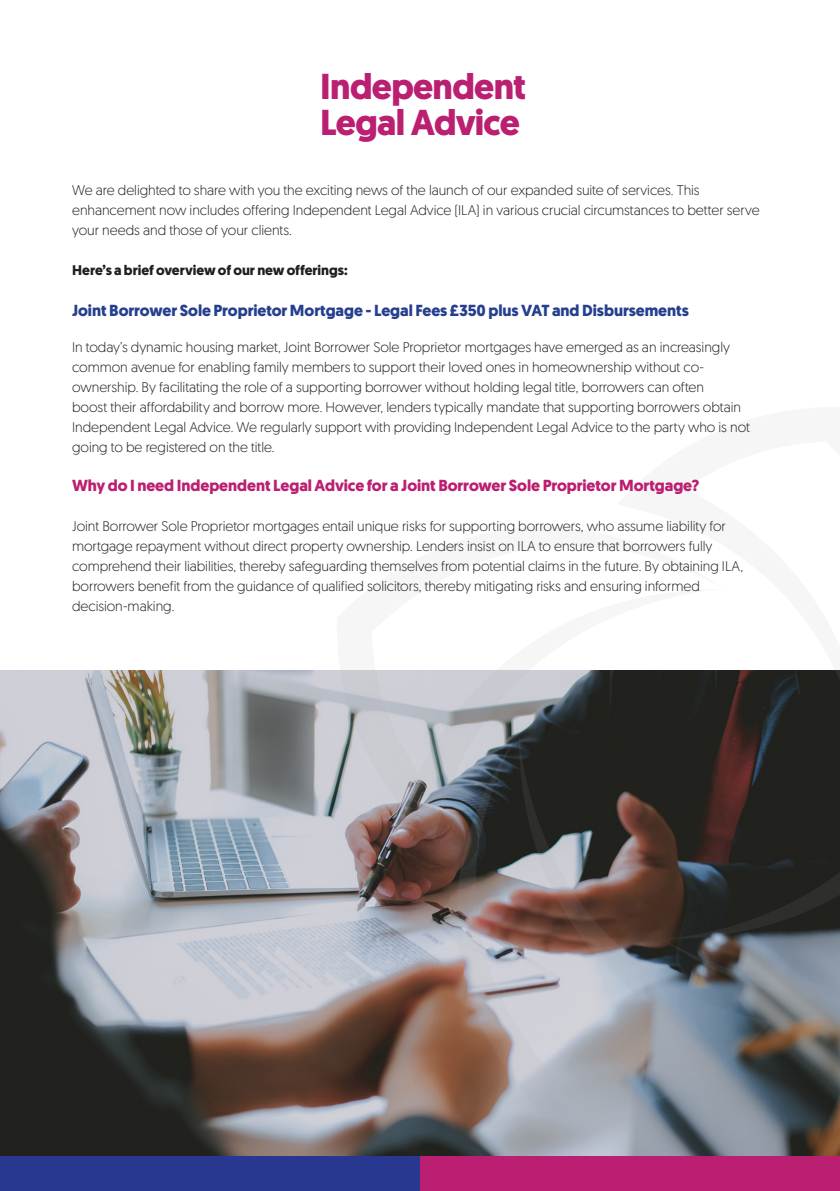
<style>
.page{position:relative;width:840px;height:1191px;background:#fff}
.page>*{position:absolute;margin:0;border:0;box-sizing:border-box;transform-origin:0 0}
.t1{font:700 36px "Geomanist";letter-spacing:-.02em;color:#bb1f71}
.t2{font:700 16px "Geomanist";letter-spacing:-.005em;color:#253f8e}
.t3{font:700 16px "Geomanist";letter-spacing:-.005em;color:#bb1f71}
.t4{font:300 14px/20px "Geomanist";letter-spacing:-.005em;color:#231f20}
.t5{font:700 14px "Geomanist";color:#231f20}
</style>
<div class="page">
<img style="left:0;top:670px;width:839px;height:487px">
<div style="left:0;top:1157px;width:420px;height:34px;background:#283890"></div>
<div style="left:420px;top:1157px;width:419px;height:34px;background:#bb1f71"></div>
<svg style="left:364px;top:841px;width:406px;height:278px;background:#8f8180"></svg>
<svg style="left:336px;top:670px;width:326px;height:171px;background:#7d7c7f"></svg>
<div style="left:616px;top:670px;width:223px;height:124px;background:#21221d"></div>
<svg style="left:662px;top:687px;width:177px;height:407px;background:#444445"></svg>
<p class="t1" style="left:320px;top:62px;width:207px">Independent</p>
<p class="t1" style="left:320px;top:98px;width:201px">Legal Advice</p>
<p class="t4" style="left:72px;top:179px;width:688px">We are delighted to share with you the exciting news of the launch of our expanded suite of services. This enhancement now includes offering Independent Legal Advice (ILA) in various crucial circumstances to better serve your needs and those of your clients.</p>
<p class="t5" style="left:72px;top:260px;width:277px">Here’s a brief overview of our new offerings:</p>
<p class="t2" style="left:72px;top:299px;width:618px">Joint Borrower Sole Proprietor Mortgage - Legal Fees £350 plus VAT and Disbursements</p>
<p class="t4" style="left:72px;top:337px;width:679px">In today’s dynamic housing market, Joint Borrower Sole Proprietor mortgages have emerged as an increasingly common avenue for enabling family members to support their loved ones in homeownership without co&shy;ownership. By facilitating the role of a supporting borrower without holding legal title, borrowers can often<br>boost their affordability and borrow more. However, lenders typically mandate that supporting borrowers obtain Independent Legal Advice. We regularly support with providing Independent Legal Advice to the party who is not going to be registered on the title.</p>
<p class="t3" style="left:72px;top:475px;width:628px">Why do I need Independent Legal Advice for a Joint Borrower Sole Proprietor Mortgage?</p>
<p class="t4" style="left:72px;top:515px;width:672px">Joint Borrower Sole Proprietor mortgages entail unique risks for supporting borrowers, who assume liability for mortgage repayment without direct property ownership. Lenders insist on ILA to ensure that borrowers fully comprehend their liabilities, thereby safeguarding themselves from potential claims in the future. By obtaining ILA, borrowers benefit from the guidance of qualified solicitors, thereby mitigating risks and ensuring informed decision-making.</p>
</div>
